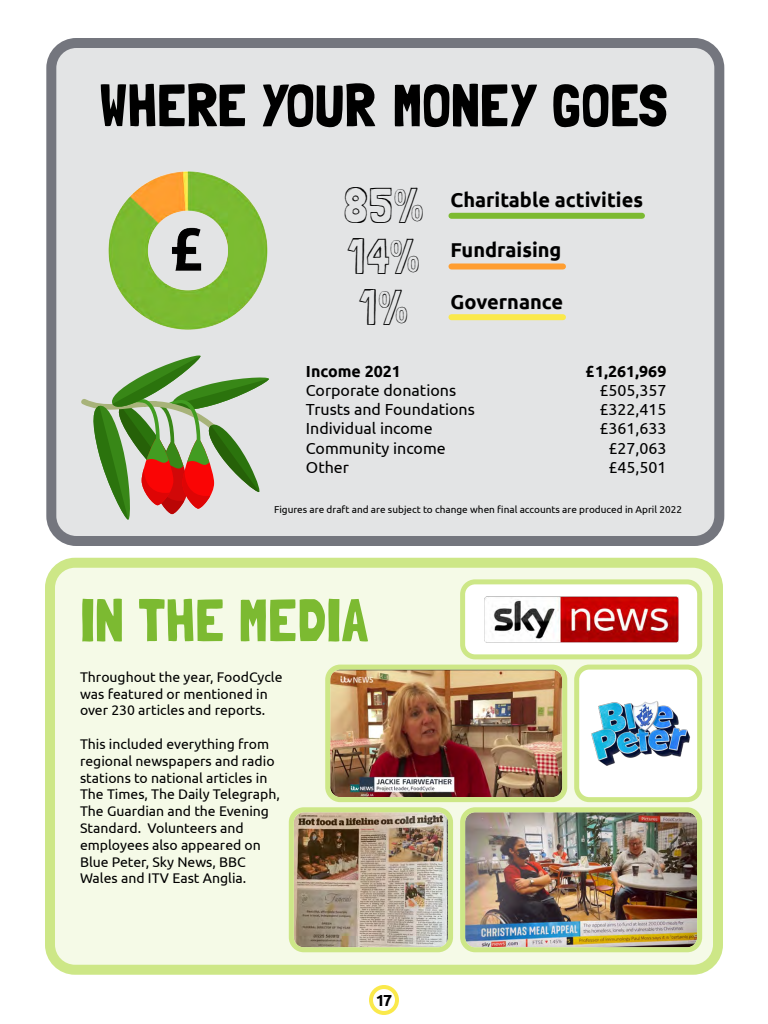
<style>
.page{position:relative;width:768px;height:1024px;background:#fff}
.page>*{position:absolute;margin:0;border:0;box-sizing:border-box;transform-origin:0 0}
.t1{font:60px "Londrina Solid";color:#000}
.t2{font:60px "Londrina Solid";color:#7cba31}
.t3{font:50px/51px "Londrina Sketch";color:#000}
.t4{font:700 20px "Ubuntu";color:#000}
.t5{font:16px/19.2px "Ubuntu";color:#000}
.t6{font:700 16px "Ubuntu";color:#000}
.t7{font:14px/16.8px "Ubuntu";color:#000}
.t8{font:10px "Ubuntu";color:#000}
</style>
<div class="page">
<div style="left:51px;top:43px;width:668px;height:498px;background:#e3e4e5;border-radius:25px"></div>
<div style="left:46px;top:38px;width:678px;height:508px;border:10px solid #74767e;border-radius:25px"></div>
<div style="left:369px;top:985px;width:30px;height:30px;border:4px solid #fae94b;border-radius:50%"></div>
<img style="left:108px;top:171px;width:160px;height:159px">
<svg style="left:81px;top:355px;width:188px;height:165px"></svg>
<div style="left:50px;top:563px;width:668px;height:407px;background:#f5fae7;border-radius:25px"></div>
<div style="left:45px;top:558px;width:678px;height:417px;border:10px solid #cde787;border-radius:25px"></div>
<img style="left:466px;top:813px;width:230px;height:133px">
<div style="left:460px;top:807px;width:242px;height:145px;border:5px solid #cde787;border-radius:12px"></div>
<img style="left:331px;top:671px;width:230px;height:125px">
<div style="left:325px;top:665px;width:242px;height:137px;border:5px solid #cde787;border-radius:12px"></div>
<div style="left:577px;top:667px;width:123px;height:133px;background:#fff;border-radius:12px"></div>
<img style="left:591px;top:701px;width:99px;height:65px">
<div style="left:574px;top:665px;width:128px;height:137px;border:5px solid #cde787;border-radius:12px"></div>
<img style="left:295px;top:813px;width:152px;height:133px">
<div style="left:289px;top:807px;width:164px;height:145px;border:5px solid #cde787;border-radius:12px"></div>
<img style="left:466px;top:585px;width:230px;height:68px">
<div style="left:460px;top:579px;width:242px;height:80px;border:5px solid #cde787;border-radius:12px"></div>
<div style="left:451px;top:263px;width:112px;height:6px;background:#ff9e31"></div>
<div style="left:451px;top:213px;width:191px;height:6px;background:#7cba31"></div>
<div style="left:451px;top:314px;width:112px;height:6px;background:#fae94b"></div>
<h1 class="t1" style="left:99px;top:70px;width:571px">WHERE YOUR MONEY GOES</h1>
<h2 class="t3" style="left:344px;top:179px;width:81px">85%<br>14%</h2>
<h3 class="t4" style="left:450px;top:188px;width:194px">Charitable activities</h3>
<h3 class="t4" style="left:451px;top:238px;width:112px">Fundraising</h3>
<h2 class="t3" style="left:360px;top:282px;width:50px">1%</h2>
<h3 class="t4" style="left:451px;top:290px;width:114px">Governance</h3>
<p class="t6" style="left:306px;top:361px;width:97px">Income 2021</p>
<p class="t5" style="left:306px;top:380px;width:171px">Corporate donations<br>Trusts and Foundations<br>Individual income<br>Community income<br>Other</p>
<p class="t6" style="left:586px;top:361px;width:82px">£1,261,969</p>
<p class="t5" style="left:599px;top:380px;width:69px;text-align:center">£505,357 £322,415 £361,633 £27,063 £45,501</p>
<p class="t8" style="left:274px;top:503px;width:410px">Figures are draft and are subject to change when final accounts are produced in April 2022</p>
<h1 class="t2" style="left:80px;top:585px;width:290px">IN THE MEDIA</h1>
<p class="t7" style="left:80px;top:668px;width:204px">Throughout the year, FoodCycle was featured or mentioned in over 230 articles and reports.</p>
<p class="t7" style="left:80px;top:735px;width:201px">This included everything from regional newspapers and radio stations to national articles in<br>The Times, The Daily Telegraph,<br>The Guardian and the Evening<br>Standard. Volunteers and employees also appeared on<br>Blue Peter, Sky News, BBC<br>Wales and ITV East Anglia.</p>
<p class="t6" style="left:376px;top:991px;width:18px">17</p>
</div>
